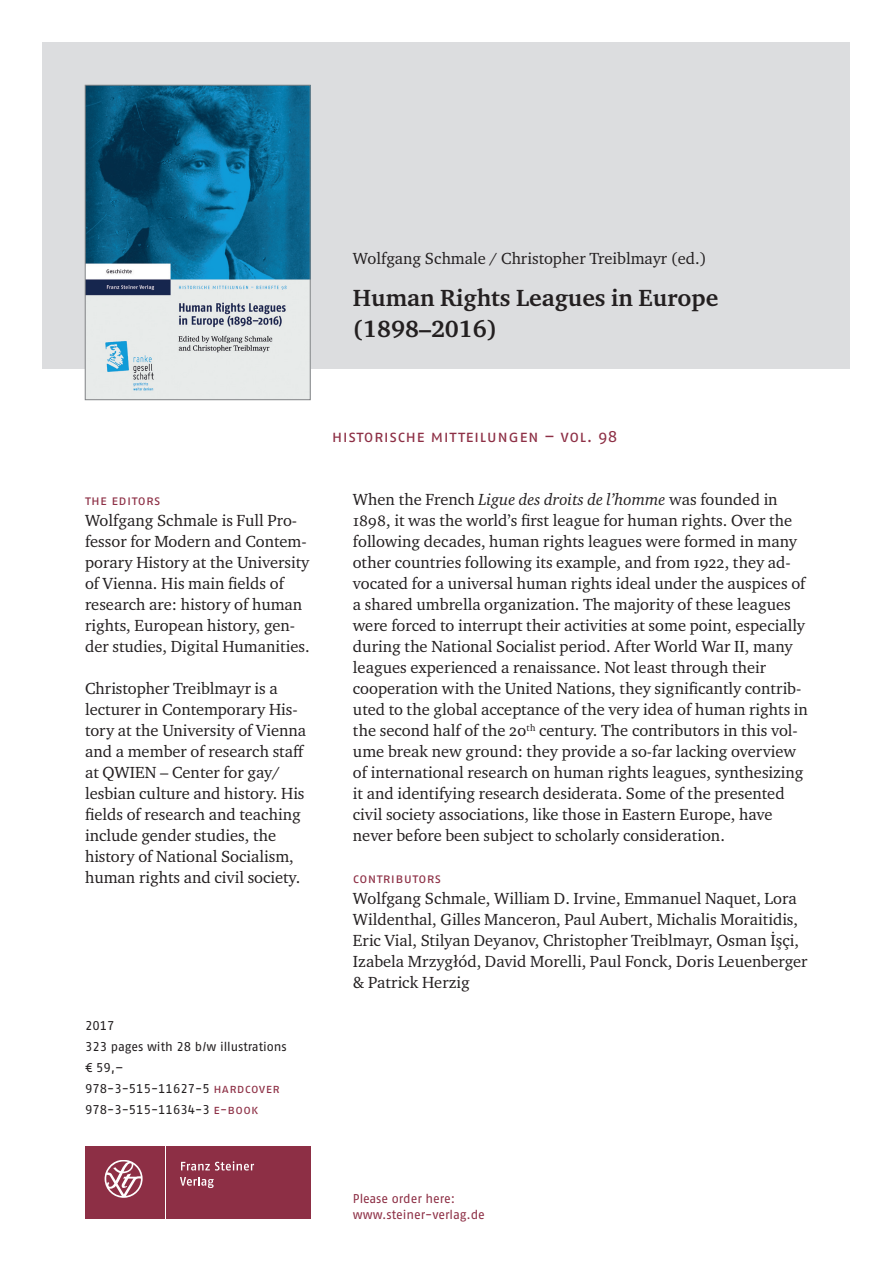
<style>
.page{position:relative;width:893px;height:1263px;background:#fff}
.page>*{position:absolute;margin:0;border:0;box-sizing:border-box;transform-origin:0 0}
.t1{font:700 24px/31.5px "Charter ITC Pro";color:#231f20}
.t2{font:16.5px/21px "Charter ITC Pro";color:#231f20}
.t3{font:16.5px "Fago Pro";letter-spacing:.025em;color:#8d2f45}
.t4{font:13.5px "Fago Pro";letter-spacing:.025em;color:#8d2f45}
.t5{font:12.75px/21px "Fago Pro";color:#231f20}
.t6{font:12.75px/16.5px "Fago Pro";color:#8d2f45}
.s1{color:#8d2f45}
.s2{font-style:italic}
</style>
<div class="page">
<div style="left:43px;top:43px;width:807px;height:326px;background:#dcdddf"></div>
<div style="left:85px;top:1146px;width:79px;height:72px;background:#8d2f45"></div>
<div style="left:166px;top:1146px;width:144px;height:72px;background:#8d2f45"></div>
<svg style="left:181px;top:1161px;width:73px;height:9px"></svg>
<svg style="left:180px;top:1177px;width:34px;height:11px"></svg>
<svg style="left:105px;top:1160px;width:38px;height:38px"></svg>
<img style="left:87px;top:87px;width:221px;height:311px">
<div style="left:85px;top:85px;width:225px;height:315px;border:1px solid #808285"></div>
<p class="t2" style="left:353px;top:247px;width:355px">Wolfgang Schmale / Christopher Treiblmayr (ed.)</p>
<h1 class="t1" style="left:353px;top:282px;width:367px">Human Rights Leagues in Europe (1898–2016)</h1>
<p class="t4" style="left:85px;top:492px;width:77px">the editors</p>
<p class="t2" style="left:85px;top:510px;width:226px">Wolfgang Schmale is Full Pro&shy;fessor for Modern and Contem&shy;porary History at the University of Vienna. His main fields of research are: history of human rights, European history, gen&shy;der studies, Digital Humanities.</p>
<p class="t2" style="left:85px;top:678px;width:223px">Christopher Treiblmayr is a lecturer in Contemporary His&shy;tory at the University of Vienna and a member of research staff at QWIEN – Center for gay/ lesbian culture and history. His fields of research and teaching include gender studies, the history of National Socialism, human rights and civil society.</p>
<p class="t5" style="left:85px;top:1015px;width:203px">2017<br>323 pages with 28 b/w illustrations € 59,–<br>978-3-515-11627-5 <span class="s1">hardcover<br></span>978-3-515-11634-3 <span class="s1">e-book</span></p>
<p class="t3" style="left:332px;top:426px;width:287px">H istorische Mitteilungen – vol. 98</p>
<p class="t2" style="left:353px;top:489px;width:456px">When the French <span class="s2">Ligue des droits de l’homme</span> was founded in 1898, it was the world’s first league for human rights. Over the following decades, human rights leagues were formed in many other countries following its example, and from 1922, they ad&shy;vocated for a universal human rights ideal under the auspices of a shared umbrella organization. The majority of these leagues were forced to interrupt their activities at some point, especially during the National Socialist period. After World War II, many leagues experienced a renaissance. Not least through their cooperation with the United Nations, they significantly contrib&shy;uted to the global acceptance of the very idea of human rights in the second half of the 20<sup>th</sup> century. The contributors in this vol&shy;ume break new ground: they provide a so-far lacking overview of international research on human rights leagues, synthesizing it and identifying research desiderata. Some of the presented civil society associations, like those in Eastern Europe, have never before been subject to scholarly consideration.</p>
<p class="t4" style="left:353px;top:870px;width:90px">contributors</p>
<p class="t2" style="left:353px;top:888px;width:456px">Wolfgang Schmale, William D. Irvine, Emmanuel Naquet, Lora Wildenthal, Gilles Manceron, Paul Aubert, Michalis Moraitidis, Eric Vial, Stilyan Deyanov, Christopher Treiblmayr, Osman İşçi, Izabela Mrzygłód, David Morelli, Paul Fonck, Doris Leuenberger &amp; Patrick Herzig</p>
<p class="t6" style="left:353px;top:1190px;width:134px">Please order here: www.steiner-verlag.de</p>
</div>
